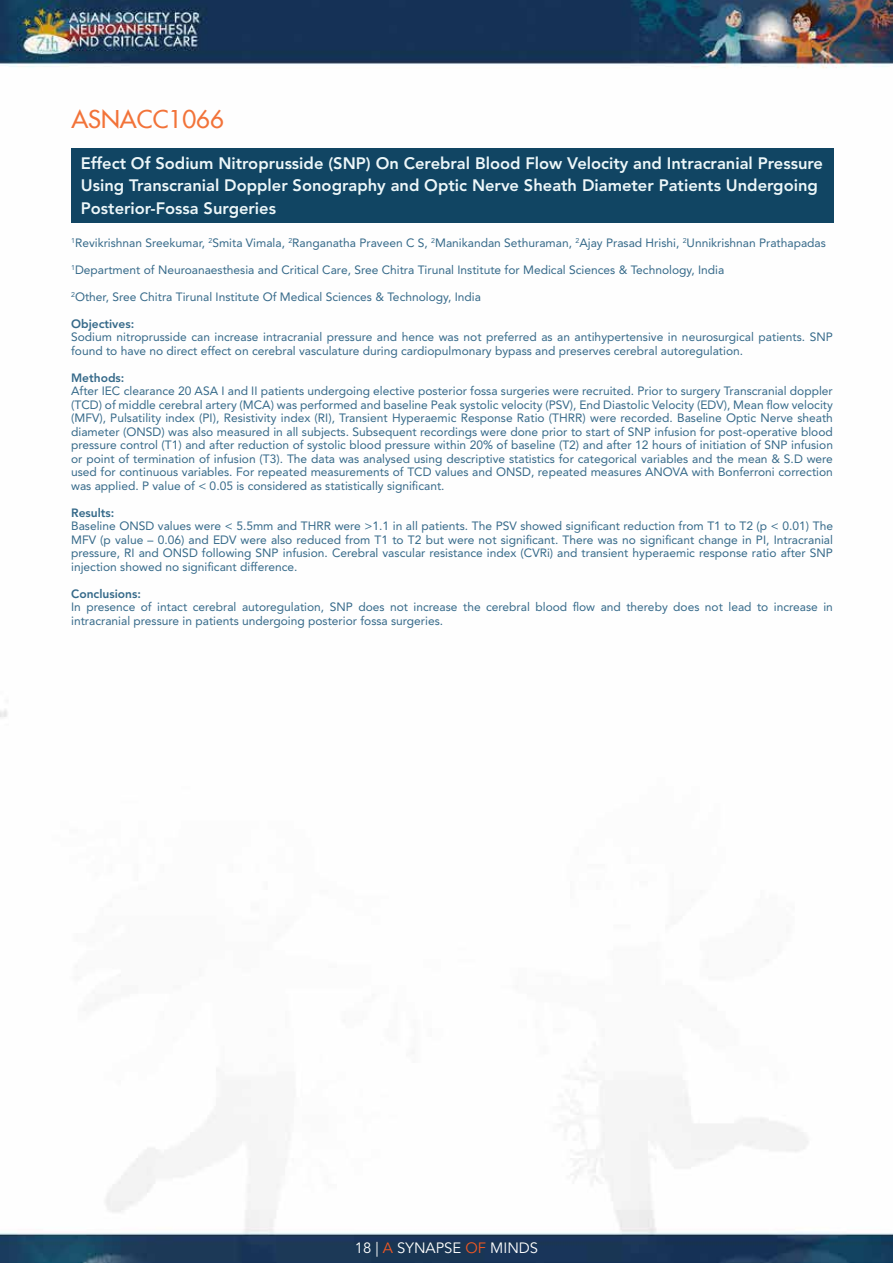
<style>
.page{position:relative;width:893px;height:1263px;background:#fff}
.page>*{position:absolute;margin:0;border:0;box-sizing:border-box;transform-origin:0 0}
.t1{font:500 24px "Futura";color:#f27339}
.t2{font:800 16.5px/22.5px "Avenir LT Std";color:#edf7f9}
.t3{font:14.85px "Avenir LT Std";color:#fff}
.t4{font:12px/13.5px "Avenir LT Std";color:#356989}
.t5{font:800 12px "Avenir LT Std";color:#356989}
.s1{color:#f05724}
</style>
<div class="page">
<img style="left:0;top:0;width:893px;height:1263px">
<div style="left:71px;top:149px;width:762px;height:74px;background:#114563"></div>
<h1 class="t1" style="left:71px;top:104px;width:154px">ASNACC1066</h1>
<h2 class="t2" style="left:81px;top:152px;width:744px">Effect Of Sodium Nitroprusside (SNP) On Cerebral Blood Flow Velocity and Intracranial Pressure<br>Using Transcranial Doppler Sonography and Optic Nerve Sheath Diameter Patients Undergoing<br>Posterior-Fossa Surgeries</h2>
<p class="t4" style="left:71px;top:236px;width:756px"><sup>1</sup>Revikrishnan Sreekumar, <sup>2</sup>Smita Vimala, <sup>2</sup>Ranganatha Praveen C S, <sup>2</sup>Manikandan Sethuraman, <sup>2</sup>Ajay Prasad Hrishi, <sup>2</sup>Unnikrishnan Prathapadas</p>
<p class="t4" style="left:71px;top:263px;width:655px"><sup>1</sup>Department of Neuroanaesthesia and Critical Care, Sree Chitra Tirunal Institute for Medical Sciences &amp; Technology, India</p>
<p class="t4" style="left:71px;top:290px;width:411px"><sup>2</sup>Other, Sree Chitra Tirunal Institute Of Medical Sciences &amp; Technology, India</p>
<p class="t5" style="left:71px;top:317px;width:65px">Objectives:</p>
<p class="t4" style="left:71px;top:331px;width:763px">Sodium nitroprusside can increase intracranial pressure and hence was not preferred as an antihypertensive in neurosurgical patients. SNP found to have no direct effect on cerebral vasculature during cardiopulmonary bypass and preserves cerebral autoregulation.</p>
<p class="t5" style="left:71px;top:371px;width:55px">Methods:</p>
<p class="t4" style="left:71px;top:385px;width:763px;text-align:justify">After IEC clearance 20 ASA I and II patients undergoing elective posterior fossa surgeries were recruited. Prior to surgery Transcranial doppler (TCD) of middle cerebral artery (MCA) was performed and baseline Peak systolic velocity (PSV), End Diastolic Velocity (EDV), Mean flow velocity (MFV), Pulsatility index (PI), Resistivity index (RI), Transient Hyperaemic Response Ratio (THRR) were recorded. Baseline Optic Nerve sheath diameter (ONSD) was also measured in all subjects. Subsequent recordings were done prior to start of SNP infusion for post-operative blood pressure control (T1) and after reduction of systolic blood pressure within 20% of baseline (T2) and after 12 hours of initiation of SNP infusion or point of termination of infusion (T3). The data was analysed using descriptive statistics for categorical variables and the mean &amp; S.D were used for continuous variables. For repeated measurements of TCD values and ONSD, repeated measures ANOVA with Bonferroni correction was applied. P value of &lt; 0.05 is considered as statistically significant.</p>
<p class="t5" style="left:71px;top:506px;width:45px">Results:</p>
<p class="t4" style="left:71px;top:520px;width:763px;text-align:justify">Baseline ONSD values were &lt; 5.5mm and THRR were &gt;1.1 in all patients. The PSV showed significant reduction from T1 to T2 (p &lt; 0.01) The MFV (p value – 0.06) and EDV were also reduced from T1 to T2 but were not significant. There was no significant change in PI, Intracranial pressure, RI and ONSD following SNP infusion. Cerebral vascular resistance index (CVRi) and transient hyperaemic response ratio after SNP injection showed no significant difference.</p>
<p class="t5" style="left:71px;top:587px;width:71px">Conclusions:</p>
<p class="t4" style="left:71px;top:601px;width:763px">In presence of intact cerebral autoregulation, SNP does not increase the cerebral blood flow and thereby does not lead to increase in intracranial pressure in patients undergoing posterior fossa surgeries.</p>
<p class="t3" style="left:355px;top:1239px;width:185px">18 | <span class="s1">A</span> SYNAPSE <span class="s1">OF</span> MINDS</p>
</div>
